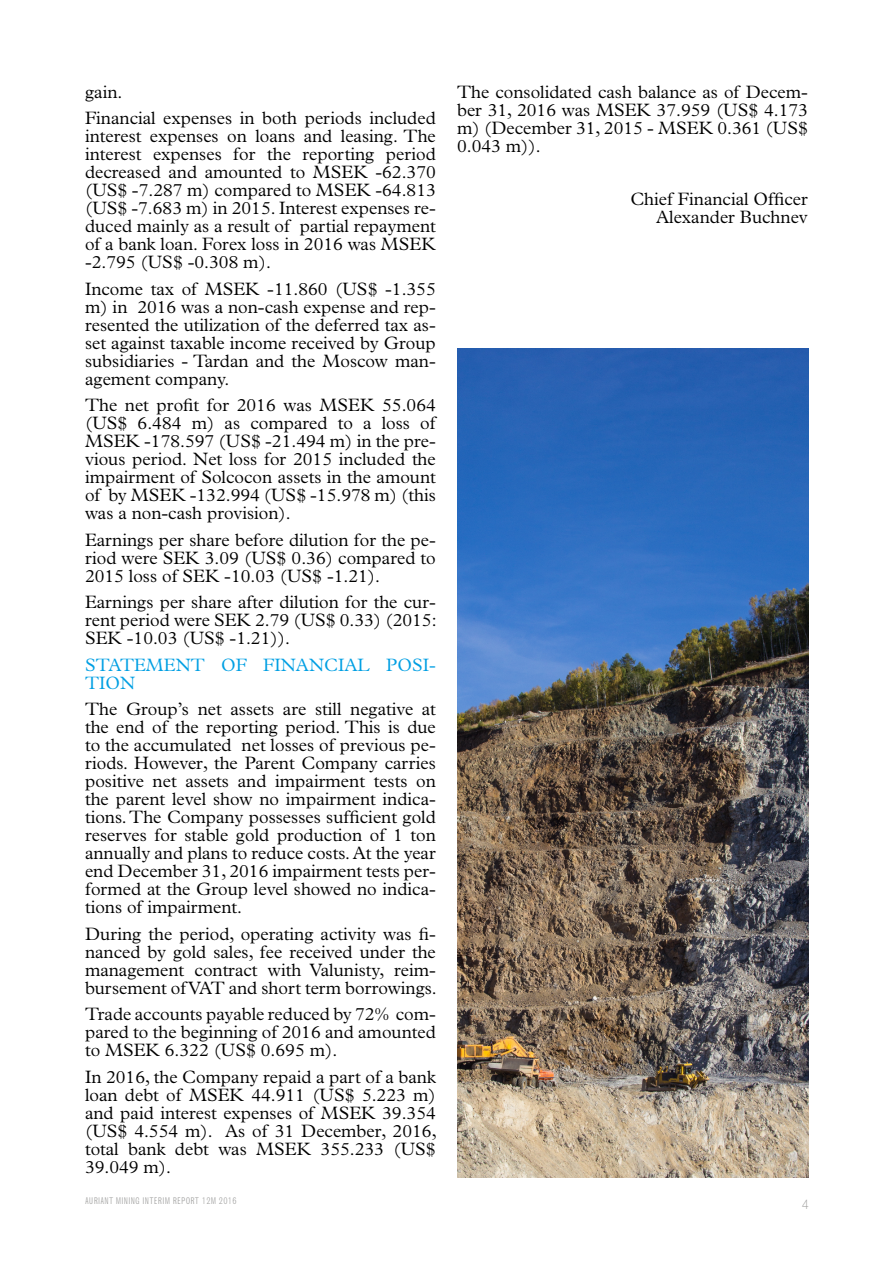
<style>
.page{position:relative;width:893px;height:1263px;background:#fff}
.page>*{position:absolute;margin:0;border:0;box-sizing:border-box;transform-origin:0 0}
.t1{font:300 18px/18px "Plantin Std";color:#000;text-align:justify}
.t2{font:300 18px/18px "Plantin Std";color:#009fe3}
.t3{font:300 13.5px "Grotesque MT Std";color:#9d9d9c}
.t4{font:300 condensed 9px "Grotesque MT Std";letter-spacing:.03em;color:#9d9d9c}
</style>
<div class="page">
<img style="left:458px;top:348px;width:351px;height:830px">
<p class="t1" style="left:85px;top:78px;width:352px;line-height:26.5px">gain.<br>Financial expenses in both periods included</p>
<p class="t1" style="left:85px;top:127px;width:352px">interest expenses on loans and leasing. The interest expenses for the reporting period decreased and amounted to MSEK -62.370 (US$ -7.287 m) compared to MSEK -64.813 (US$ -7.683 m) in 2015. Interest expenses re&shy;duced mainly as a result of partial repayment of a bank loan. Forex loss in 2016 was MSEK -2.795 (US$ -0.308 m).</p>
<p class="t1" style="left:85px;top:280px;width:352px">Income tax of MSEK -11.860 (US$ -1.355 m) in 2016 was a non-cash expense and rep&shy;resented the utilization of the deferred tax as&shy;set against taxable income received by Group subsidiaries - Tardan and the Moscow man&shy;agement company.</p>
<p class="t1" style="left:85px;top:396px;width:352px">The net profit for 2016 was MSEK 55.064 (US$ 6.484 m) as compared to a loss of MSEK -178.597 (US$ -21.494 m) in the pre&shy;vious period. Net loss for 2015 included the impairment of Solcocon assets in the amount of by MSEK -132.994 (US$ -15.978 m) (this was a non-cash provision).</p>
<p class="t1" style="left:85px;top:531px;width:352px">Earnings per share before dilution for the pe&shy;riod were SEK 3.09 (US$ 0.36) compared to 2015 loss of SEK -10.03 (US$ -1.21).</p>
<p class="t1" style="left:85px;top:593px;width:353px">Earnings per share after dilution for the cur&shy;rent period were SEK 2.79 (US$ 0.33) (2015:<br>SEK -10.03 (US$ -1.21)).</p>
<p class="t2" style="left:85px;top:656px;width:352px">STATEMENT OF FINANCIAL POSI-<br>TION</p>
<p class="t1" style="left:85px;top:700px;width:352px">The Group’s net assets are still negative at the end of the reporting period. This is due to the accumulated net losses of previous pe&shy;riods. However, the Parent Company carries positive net assets and impairment tests on the parent level show no impairment indica&shy;tions. The Company possesses sufficient gold reserves for stable gold production of 1 ton annually and plans to reduce costs. At the year end December 31, 2016 impairment tests per&shy;formed at the Group level showed no indica&shy;tions of impairment.</p>
<p class="t1" style="left:85px;top:925px;width:353px">During the period, operating activity was fi&shy;nanced by gold sales, fee received under the management contract with Valunisty, reim&shy;bursement of VAT and short term borrowings.</p>
<p class="t1" style="left:85px;top:1005px;width:352px">Trade accounts payable reduced by 72% com&shy;pared to the beginning of 2016 and amounted to MSEK 6.322 (US$ 0.695 m).</p>
<p class="t1" style="left:85px;top:1068px;width:353px">In 2016, the Company repaid a part of a bank loan debt of MSEK 44.911 (US$ 5.223 m) and paid interest expenses of MSEK 39.354 (US$ 4.554 m). As of 31 December, 2016, total bank debt was MSEK 355.233 (US$ 39.049 m).</p>
<p class="t1" style="left:457px;top:83px;width:352px">The consolidated cash balance as of Decem&shy;ber 31, 2016 was MSEK 37.959 (US$ 4.173 m) (December 31, 2015 - MSEK 0.361 (US$ 0.043 m)).</p>
<p class="t1" style="left:630px;top:190px;width:179px;text-align:right">Chief Financial Officer<br>Alexander Buchnev</p>
<p class="t4" style="left:85px;top:1195px;width:153px">AURIANT MINING INTERIM REPORT 12M 2016</p>
<p class="t3" style="left:802px;top:1196px;width:8px">4</p>
</div>
